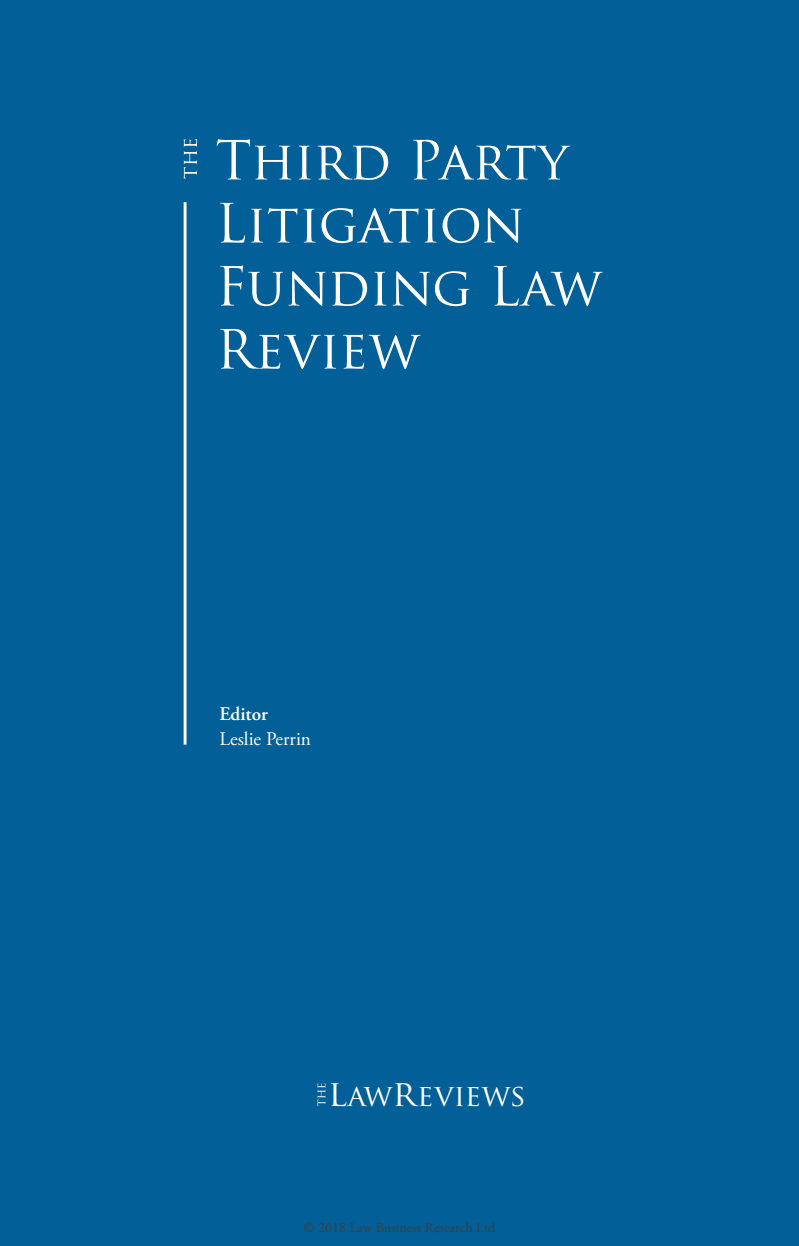
<style>
.page{position:relative;width:799px;height:1246px;background:#fff}
.page>*{position:absolute;margin:0;border:0;box-sizing:border-box;transform-origin:0 0}
.t1{font:52.5px/63px "Trajan Pro";letter-spacing:-.005em;color:#fff}
.t2{font:29.75px "Trajan Pro";color:#fff}
.t3{font:19.25px "Adobe Garamond Pro";color:#fff}
.t4{font:600 19.25px "Adobe Garamond Pro";color:#fff}
.t5{font:14px "Adobe Garamond Pro";color:#404040}
.s1{font-size:35.7px}
</style>
<div class="page">
<div style="left:0;top:0;width:799px;height:1245px;background:#025f97"></div>
<svg style="left:184px;top:139px;width:13px;height:40px"></svg>
<hr style="left:184px;top:202px;width:2px;height:542px;background:#fff">
<svg style="left:317px;top:1083px;width:8px;height:22px"></svg>
<p class="t1" style="left:215px;top:128px;width:388px">Third Party<br>Litigation<br>Funding Law<br>Review</p>
<p class="t4" style="left:219px;top:702px;width:50px">Editor</p>
<p class="t3" style="left:219px;top:726px;width:93px">Leslie Perrin</p>
<p class="t2" style="left:328px;top:1076px;width:199px"><span class="s1">l</span>aw<span class="s1">r</span>eviews</p>
<p class="t5" style="left:303px;top:1219px;width:193px">© 2018 Law Business Research Ltd</p>
</div>
